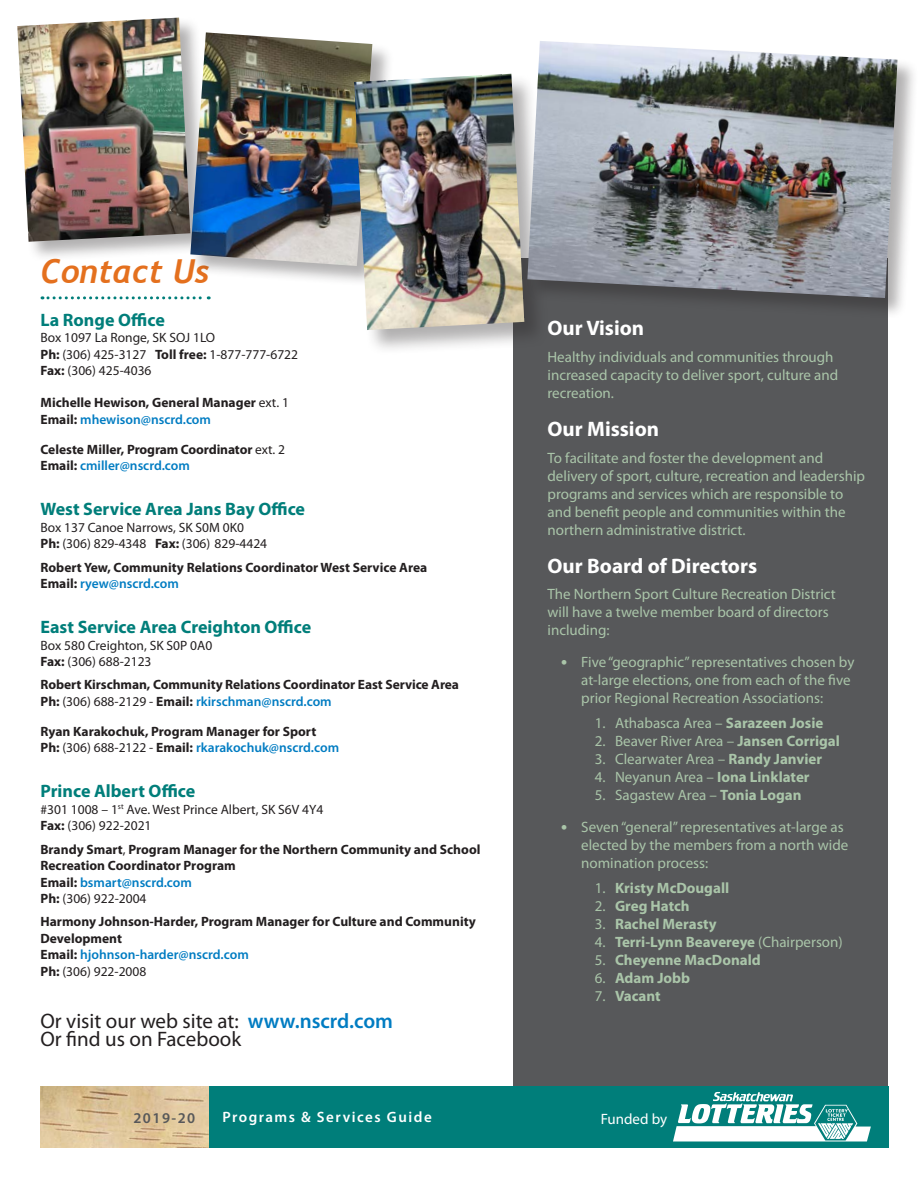
<style>
.page{position:relative;width:918px;height:1188px;background:#fff}
.page>*{position:absolute;margin:0;border:0;box-sizing:border-box;transform-origin:0 0}
.t1{font:italic 700 33px "Trebuchet";color:#e4701e}
.t2{font:21px/18px "Myriad Pro";color:#231f20}
.t3{font:700 21px "Myriad Pro";color:#fff}
.t4{font:700 18px "Myriad Pro";color:#007e7a}
.t5{font:15px/18px "Myriad Pro";color:#aac5a9}
.t6{font:700 15px "Myriad Pro";color:#aac5a9}
.t7{font:600 15px "Myriad Pro";letter-spacing:.1em;color:#fff}
.t8{font:15px "Myriad Pro";color:#fff}
.t9{font:600 15px "Myriad Pro";letter-spacing:.1em;color:#57585a}
.t10{font:700 13.5px/16.5px "Myriad Pro";color:#231f20}
.t11{font:13.5px/16.5px "Myriad Pro";color:#231f20}
.s1{font-weight:700}
.s2{font-weight:400}
.s3{font-weight:600;color:#007cc2}
.s4{font-weight:700;font-size:18px}
</style>
<div class="page">
<div style="left:514px;top:259px;width:374px;height:827px;background:#57585a"></div>
<div style="left:209px;top:1086px;width:679px;height:62px;background:#007e7a"></div>
<svg style="left:673px;top:1092px;width:198px;height:50px"></svg>
<img style="left:40px;top:1086px;width:169px;height:62px">
<svg style="left:42px;top:296px;width:167px;height:3px"></svg>
<div style="left:190px;top:32px;width:204px;height:255px;background:#231f20;opacity:.35"></div>
<img style="left:190px;top:32px;width:182px;height:234px">
<div style="left:354px;top:74px;width:196px;height:281px;background:#231f20;opacity:.35"></div>
<img style="left:354px;top:74px;width:170px;height:256px">
<div style="left:527px;top:40px;width:391px;height:279px;background:#231f20;opacity:.35"></div>
<img style="left:527px;top:41px;width:371px;height:257px">
<div style="left:17px;top:17px;width:194px;height:246px;background:#231f20;opacity:.35"></div>
<img style="left:17px;top:18px;width:173px;height:224px">
<img style="left:917px;top:266px;width:1px;height:53px">
<hr style="left:917px;top:888px;width:1px;height:260px;background:#007e7a">
<h1 class="t1" style="left:40px;top:250px;width:171px">Contact Us</h1>
<p class="t4" style="left:40px;top:308px;width:126px">La Ronge Office</p>
<p class="t11" style="left:40px;top:329px;width:259px">Box 1097 La Ronge, SK SOJ 1LO<br><span class="s1">Ph:</span> (306) 425-3127 <span class="s1">Toll free:</span> 1-877-777-6722<br><span class="s1">Fax:</span> (306) 425-4036</p>
<p class="t10" style="left:40px;top:394px;width:250px">Michelle Hewison, General Manager <span class="s2">ext. 1<br></span>Email: <span class="s3">mhewison@nscrd.com</span></p>
<p class="t10" style="left:40px;top:441px;width:246px">Celeste Miller, Program Coordinator <span class="s2">ext. 2<br></span>Email: <span class="s3">cmiller@nscrd.com</span></p>
<p class="t4" style="left:40px;top:498px;width:266px">West Service Area Jans Bay Office</p>
<p class="t11" style="left:40px;top:519px;width:228px">Box 137 Canoe Narrows, SK S0M 0K0<br><span class="s1">Ph:</span> (306) 829-4348 <span class="s1">Fax:</span> (306) 829-4424</p>
<p class="t10" style="left:40px;top:558px;width:388px">Robert Yew, Community Relations Coordinator West Service Area<br>Email: <span class="s3">ryew@nscrd.com</span></p>
<p class="t4" style="left:40px;top:615px;width:272px">East Service Area Creighton Office</p>
<p class="t11" style="left:40px;top:637px;width:173px">Box 580 Creighton, SK S0P 0A0<br><span class="s1">Fax:</span> (306) 688-2123</p>
<p class="t10" style="left:40px;top:676px;width:420px">Robert Kirschman, Community Relations Coordinator East Service Area<br>Ph: <span class="s2">(306) 688-2129 -</span> Email: <span class="s3">rkirschman@nscrd.com</span></p>
<p class="t10" style="left:40px;top:723px;width:300px">Ryan Karakochuk, Program Manager for Sport<br>Ph: <span class="s2">(306) 688-2122 -</span> Email: <span class="s3">rkarakochuk@nscrd.com</span></p>
<p class="t4" style="left:40px;top:780px;width:156px">Prince Albert Office</p>
<p class="t11" style="left:40px;top:801px;width:284px">#301 1008 – 1<sup>st</sup> Ave. West Prince Albert, SK S6V 4Y4<br><span class="s1">Fax:</span> (306) 922-2021</p>
<p class="t10" style="left:40px;top:840px;width:442px">Brandy Smart<span class="s2">,</span> Program Manager for the Northern Community and School Recreation Coordinator Program<br>Email: <span class="s3">bsmart@nscrd.com<br></span>Ph: <span class="s2">(306) 922-2004</span></p>
<p class="t10" style="left:40px;top:913px;width:437px">Harmony Johnson-Harder, Program Manager for Culture and Community Development<br>Email: <span class="s3">hjohnson-harder@nscrd.com<br></span>Ph: <span class="s2">(306) 922-2008</span></p>
<h2 class="t2" style="left:40px;top:1011px;width:354px">Or visit our web site at: <span class="s3">www.nscrd.com<br></span>Or find us on Facebook</h2>
<h2 class="t3" style="left:548px;top:314px;width:98px">Our Vision</h2>
<p class="t5" style="left:548px;top:347px;width:292px">Healthy individuals and communities through increased capacity to deliver sport, culture and recreation.</p>
<h2 class="t3" style="left:548px;top:415px;width:113px">Our Mission</h2>
<p class="t5" style="left:548px;top:448px;width:319px">To facilitate and foster the development and delivery of sport, culture, recreation and leadership programs and services which are responsible to and benefit people and communities within the northern administrative district.</p>
<h2 class="t3" style="left:548px;top:552px;width:211px">Our Board of Directors</h2>
<p class="t5" style="left:548px;top:585px;width:290px">The Northern Sport Culture Recreation District will have a twelve member board of directors including:</p>
<p class="t5" style="left:581px;top:653px;width:275px;text-indent:-20px"><span class="s4">•</span> Five “geographic” representatives chosen by at-large elections, one from each of the five prior Regional Recreation Associations:</p>
<p class="t5" style="left:595px;top:713px;width:230px">1. Athabasca Area – <span class="s1">Sarazeen Josie</span></p>
<p class="t5" style="left:595px;top:731px;width:247px">2. Beaver River Area – <span class="s1">Jansen Corrigal</span></p>
<p class="t5" style="left:595px;top:749px;width:229px">3. Clearwater Area – <span class="s1">Randy Janvier</span></p>
<p class="t5" style="left:595px;top:767px;width:216px">4. Neyanun Area – <span class="s1">Iona Linklater</span></p>
<p class="t5" style="left:595px;top:785px;width:208px">5. Sagastew Area – <span class="s1">Tonia Logan</span></p>
<p class="t5" style="left:581px;top:818px;width:269px;text-indent:-20px"><span class="s4">•</span> Seven “general” representatives at-large as elected by the members from a north wide nomination process:</p>
<p class="t6" style="left:595px;top:878px;width:136px"><span class="s2">1.</span> Kristy McDougall</p>
<p class="t6" style="left:595px;top:896px;width:96px"><span class="s2">2.</span> Greg Hatch</p>
<p class="t6" style="left:595px;top:914px;width:123px"><span class="s2">3.</span> Rachel Merasty</p>
<p class="t6" style="left:595px;top:932px;width:250px"><span class="s2">4.</span> Terri-Lynn Beavereye <span class="s2">(Chairperson)</span></p>
<p class="t6" style="left:595px;top:950px;width:168px"><span class="s2">5.</span> Cheyenne MacDonald</p>
<p class="t6" style="left:595px;top:968px;width:97px"><span class="s2">6.</span> Adam Jobb</p>
<p class="t6" style="left:595px;top:986px;width:68px"><span class="s2">7.</span> Vacant</p>
<p class="t9" style="left:133px;top:1109px;width:63px">2019-20</p>
<p class="t7" style="left:222px;top:1108px;width:211px">Programs &amp; Services Guide</p>
<p class="t8" style="left:601px;top:1110px;width:68px">Funded by</p>
</div>
